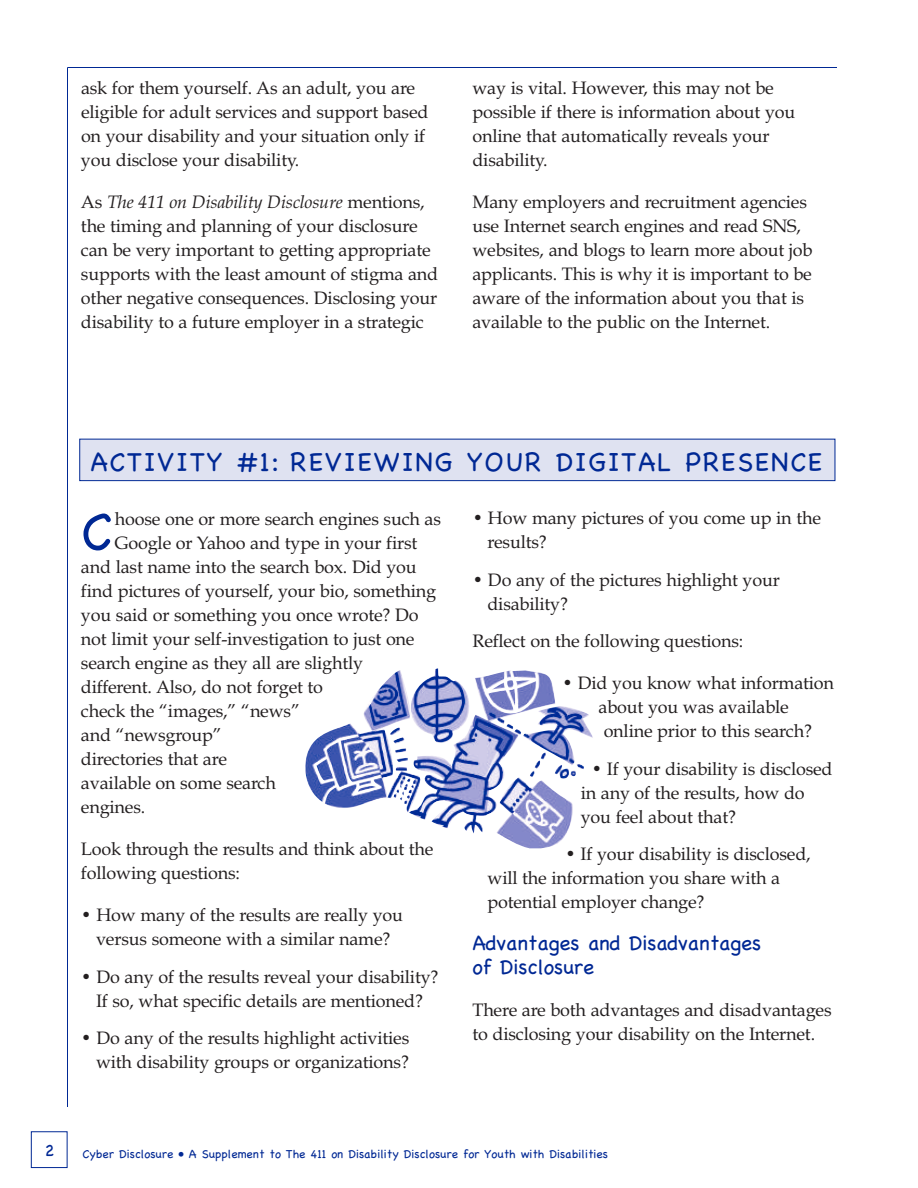
<style>
.page{position:relative;width:918px;height:1188px;background:#fff}
.page>*{position:absolute;margin:0;border:0;box-sizing:border-box;transform-origin:0 0}
.t1{font:53.55px "Chalkboard";color:#002894}
.t2{font:27px "Chalkboard";letter-spacing:.055em;color:#002894}
.t3{font:21px/24px "Chalkboard";letter-spacing:-.005em;color:#002894}
.t4{font:18px/24px "Book Antiqua";letter-spacing:-.01em;color:#231f20}
.t5{font:16.5px "Chalkboard";color:#002894}
.t6{font:12px "Chalkboard";color:#002894}
.s1{font-style:italic}
</style>
<div class="page">
<div style="left:31px;top:1131px;width:37px;height:37px;border:1px solid #002894"></div>
<hr style="left:67px;top:68px;width:1px;height:1039px;background:#002894">
<hr style="left:68px;top:67px;width:769px;height:1px;background:#002894">
<div style="left:80px;top:440px;width:755px;height:40px;background:#dfe2f1"></div>
<div style="left:79px;top:439px;width:756px;height:42px;border:1px solid #002894"></div>
<img style="left:305px;top:668px;width:284px;height:166px">
<p class="t4" style="left:81px;top:76px;width:349px">ask for them yourself. As an adult, you are eligible for adult services and support based on your disability and your situation only if you disclose your disability.</p>
<p class="t4" style="left:81px;top:190px;width:359px">As <span class="s1">The 411 on Disability Disclosure</span> mentions, the timing and planning of your disclosure can be very important to getting appropriate supports with the least amount of stigma and other negative consequences. Disclosing your disability to a future employer in a strategic</p>
<p class="t4" style="left:472px;top:76px;width:324px">way is vital. However, this may not be possible if there is information about you online that automatically reveals your disability.</p>
<p class="t4" style="left:473px;top:190px;width:342px">Many employers and recruitment agencies use Internet search engines and read SNS, websites, and blogs to learn more about job applicants. This is why it is important to be aware of the information about you that is available to the public on the Internet.</p>
<h2 class="t2" style="left:91px;top:441px;width:733px">ACTIVITY #1: REVIEWING YOUR DIGITAL PRESENCE</h2>
<h1 class="t1" style="left:81px;top:490px;width:33px">C</h1>
<p class="t4" style="left:115px;top:507px;width:328px">hoose one or more search engines such as</p>
<p class="t4" style="left:115px;top:531px;width:304px">Google or Yahoo and type in your first</p>
<p class="t4" style="left:81px;top:555px;width:337px">and last name into the search box. Did you</p>
<p class="t4" style="left:81px;top:579px;width:357px">find pictures of yourself, your bio, something</p>
<p class="t4" style="left:81px;top:603px;width:339px">you said or something you once wrote? Do</p>
<p class="t4" style="left:81px;top:627px;width:335px">not limit your self-investigation to just one</p>
<p class="t4" style="left:81px;top:651px;width:284px">search engine as they all are slightly</p>
<p class="t4" style="left:81px;top:675px;width:244px">different. Also, do not forget to</p>
<p class="t4" style="left:81px;top:699px;width:221px">check the “images,” “news”</p>
<p class="t4" style="left:81px;top:723px;width:142px">and “newsgroup”</p>
<p class="t4" style="left:81px;top:747px;width:148px">directories that are</p>
<p class="t4" style="left:81px;top:771px;width:196px">available on some search</p>
<p class="t4" style="left:81px;top:795px;width:66px">engines.</p>
<p class="t4" style="left:81px;top:837px;width:354px">Look through the results and think about the following questions:</p>
<p class="t4" style="left:81px;top:903px;width:324px;text-align:center">• How many of the results are really you versus someone with a similar name?</p>
<p class="t4" style="left:81px;top:965px;width:359px;text-align:center">• Do any of the results reveal your disability?<br>If so, what specific details are mentioned?</p>
<p class="t4" style="left:81px;top:1026px;width:330px;text-align:right">• Do any of the results highlight activities with disability groups or organizations?</p>
<p class="t4" style="left:488px;top:506px;width:335px;text-indent:-15px">• How many pictures of you come up in the results?</p>
<p class="t4" style="left:488px;top:567px;width:294px;text-indent:-15px">• Do any of the pictures highlight your disability?</p>
<p class="t4" style="left:473px;top:629px;width:272px">Reflect on the following questions:</p>
<p class="t4" style="left:599px;top:671px;width:237px;text-indent:-36px">• Did you know what information about you was available online prior to this search?</p>
<p class="t4" style="left:581px;top:756px;width:253px;text-indent:11px">• If your disability is disclosed in any of the results, how do you feel about that?</p>
<p class="t4" style="left:488px;top:842px;width:325px;text-indent:78px">• If your disability is disclosed, will the information you share with a potential employer change?</p>
<p class="t3" style="left:472px;top:932px;width:290px">Advantages and Disadvantages of Disclosure</p>
<p class="t4" style="left:472px;top:998px;width:361px">There are both advantages and disadvantages to disclosing your disability on the Internet.</p>
<p class="t5" style="left:45px;top:1138px;width:11px">2</p>
<p class="t6" style="left:82px;top:1144px;width:527px">Cyber Disclosure • A Supplement to The 411 on Disability Disclosure for Youth with Disabilities</p>
</div>
